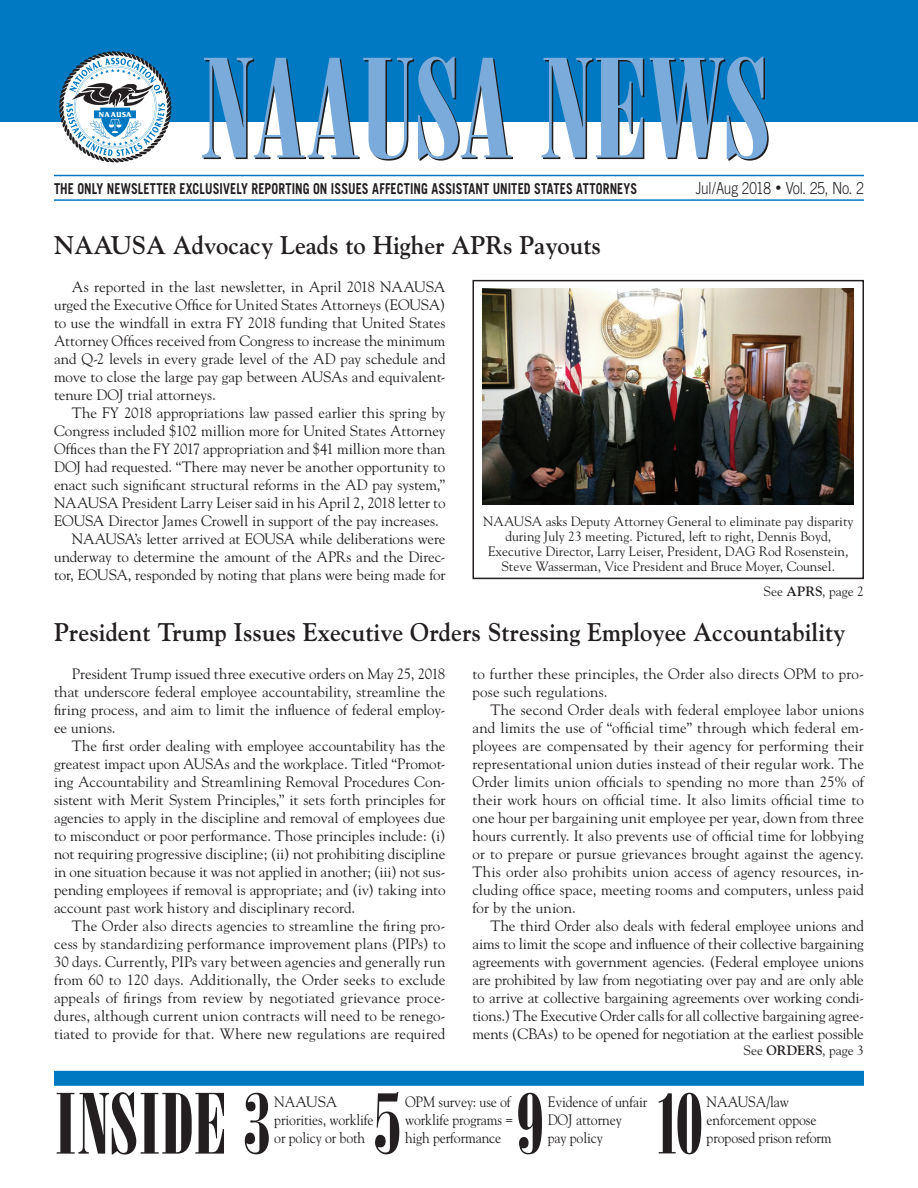
<style>
.page{position:relative;width:918px;height:1188px;background:#fff}
.page>*{position:absolute;margin:0;border:0;box-sizing:border-box;transform-origin:0 0}
.t1{font:84px "Bodoni Poster Compressed";color:#231f20}
.t2{font:700 25.5px "Goudy";color:#231f20;scale:.96 1}
.t3{font:300 16.5px "Trade Gothic";letter-spacing:-.025em;color:#231f20;scale:.82 1}
.t4{font:15px/18px "Goudy";letter-spacing:-.005em;color:#231f20;text-align:justify}
.t5{font:15px/18px "Goudy";letter-spacing:-.005em;color:#231f20;scale:.92 1}
.t6{font:700 15px "Trade Gothic";letter-spacing:.005em;color:#231f20;scale:.82 1}
.t7{font:13.5px/15px "Goudy";color:#231f20;text-align:center}
.t8{font:700 7.5px "Friz Quadrata";letter-spacing:.055em;color:#fff}
.s1{font-size:12px}
.s2{font-weight:700}
</style>
<div class="page">
<div style="left:54px;top:1071px;width:810px;height:15px;background:#0079c2"></div>
<hr style="left:54px;top:175px;width:810px;height:1px;background:#0079c2">
<hr style="left:54px;top:199px;width:810px;height:2px;background:#0079c2">
<div style="left:0;top:0;width:918px;height:122px;background:#0079c2"></div>
<svg style="left:202px;top:57px;width:311px;height:104px"></svg>
<svg style="left:542px;top:58px;width:102px;height:101px"></svg>
<svg style="left:650px;top:57px;width:119px;height:104px"></svg>
<svg style="left:59px;top:51px;width:113px;height:112px"></svg>
<div style="left:79px;top:108px;width:15px;height:11px;background:#fff"></div>
<div style="left:136px;top:108px;width:15px;height:11px;background:#fff"></div>
<img style="left:483px;top:288px;width:371px;height:216px">
<div style="left:472px;top:280px;width:392px;height:299px;border:2px solid #231f20"></div>
<p class="t8" style="left:99px;top:110px;width:34px">NAAUSA</p>
<p class="t6" style="left:54px;top:179px;width:713px">THE ONLY NEWSLETTER EXCLUSIVELY REPORTING ON ISSUES AFFECTING ASSISTANT UNITED STATES ATTORNEYS</p>
<p class="t3" style="left:696px;top:178px;width:207px">Jul/Aug 2018 <span class="s1">•</span> Vol. 25, No. 2</p>
<h2 class="t2" style="left:54px;top:229px;width:571px">NAAUSA Advocacy Leads to Higher APRs Payouts</h2>
<p class="t4" style="left:54px;top:277px;width:393px;text-indent:18px">As reported in the last newsletter, in April 2018 NAAUSA urged the Executive Office for United States Attorneys (EOUSA) to use the windfall in extra FY 2018 funding that United States Attorney Offices received from Congress to increase the minimum and Q-2 levels in every grade level of the AD pay schedule and move to close the large pay gap between AUSAs and equivalent&shy;tenure DOJ trial attorneys.</p>
<p class="t4" style="left:72px;top:403px;width:375px">The FY 2018 appropriations law passed earlier this spring by</p>
<p class="t4" style="left:54px;top:421px;width:393px">Congress included $102 million more for United States Attorney</p>
<p class="t4" style="left:54px;top:439px;width:393px">Offices than the FY 2017 appropriation and $41 million more than</p>
<p class="t4" style="left:54px;top:457px;width:393px">DOJ had requested. “There may never be another opportunity to</p>
<p class="t4" style="left:54px;top:475px;width:393px">enact such significant structural reforms in the AD pay system,”</p>
<p class="t4" style="left:54px;top:493px;width:393px">NAAUSA President Larry Leiser said in his April 2, 2018 letter to</p>
<p class="t4" style="left:54px;top:511px;width:386px">EOUSA Director James Crowell in support of the pay increases.</p>
<p class="t4" style="left:72px;top:529px;width:375px">NAAUSA’s letter arrived at EOUSA while deliberations were</p>
<p class="t4" style="left:54px;top:547px;width:393px">underway to determine the amount of the APRs and the Direc-</p>
<p class="t4" style="left:54px;top:565px;width:393px">tor, EOUSA, responded by noting that plans were being made for</p>
<h2 class="t2" style="left:54px;top:617px;width:826px">President Trump Issues Executive Orders Stressing Employee Accountability</h2>
<p class="t4" style="left:54px;top:664px;width:393px;text-indent:18px">President Trump issued three executive orders on May 25, 2018 that underscore federal employee accountability, streamline the firing process, and aim to limit the influence of federal employ&shy;ee unions.</p>
<p class="t4" style="left:54px;top:736px;width:393px;text-indent:18px">The first order dealing with employee accountability has the greatest impact upon AUSAs and the workplace. Titled “Promot&shy;ing Accountability and Streamlining Removal Procedures Con&shy;sistent with Merit System Principles,” it sets forth principles for agencies to apply in the discipline and removal of employees due to misconduct or poor performance. Those principles include: (i) not requiring progressive discipline; (ii) not prohibiting discipline in one situation because it was not applied in another; (iii) not sus&shy;pending employees if removal is appropriate; and (iv) taking into account past work history and disciplinary record.</p>
<p class="t4" style="left:54px;top:916px;width:393px;text-indent:18px">The Order also directs agencies to streamline the firing pro&shy;cess by standardizing performance improvement plans (PIPs) to 30 days. Currently, PIPs vary between agencies and generally run from 60 to 120 days. Additionally, the Order seeks to exclude appeals of firings from review by negotiated grievance proce&shy;dures, although current union contracts will need to be renego&shy;tiated to provide for that. Where new regulations are required</p>
<p class="t7" style="left:483px;top:513px;width:372px">NAAUSA asks Deputy Attorney General to eliminate pay disparity during July 23 meeting. Pictured, left to right, Dennis Boyd, Executive Director, Larry Leiser, President, DAG Rod Rosenstein, Steve Wasserman, Vice President and Bruce Moyer, Counsel.</p>
<p class="t7" style="left:763px;top:584px;width:102px">See <span class="s2">APRS</span>, page 2</p>
<p class="t4" style="left:472px;top:664px;width:393px">to further these principles, the Order also directs OPM to pro&shy;pose such regulations.</p>
<p class="t4" style="left:472px;top:700px;width:393px;text-indent:18px">The second Order deals with federal employee labor unions and limits the use of “official time” through which federal em&shy;ployees are compensated by their agency for performing their representational union duties instead of their regular work. The Order limits union officials to spending no more than 25% of their work hours on official time. It also limits official time to one hour per bargaining unit employee per year, down from three hours currently. It also prevents use of official time for lobbying or to prepare or pursue grievances brought against the agency.<br>This order also prohibits union access of agency resources, in&shy;cluding office space, meeting rooms and computers, unless paid for by the union.</p>
<p class="t4" style="left:472px;top:916px;width:393px;text-indent:18px">The third Order also deals with federal employee unions and aims to limit the scope and influence of their collective bargaining agreements with government agencies. (Federal employee unions are prohibited by law from negotiating over pay and are only able to arrive at collective bargaining agreements over working condi&shy;tions.) The Executive Order calls for all collective bargaining agree&shy;ments (CBAs) to be opened for negotiation at the earliest possible</p>
<p class="t7" style="left:743px;top:1043px;width:122px">See <span class="s2">ORDERS</span>, page 3</p>
<p class="t5" style="left:274px;top:1092px;width:109px">NAAUSA priorities, worklife or policy or both</p>
<h1 class="t1" style="left:374px;top:1075px;width:29px">5</h1>
<p class="t5" style="left:405px;top:1092px;width:120px">OPM survey: use of worklife programs = high performance</p>
<h1 class="t1" style="left:517px;top:1075px;width:29px">9</h1>
<p class="t5" style="left:548px;top:1092px;width:110px">Evidence of unfair<br>DOJ attorney<br>pay policy</p>
<h1 class="t1" style="left:653px;top:1075px;width:51px">10</h1>
<p class="t5" style="left:707px;top:1092px;width:137px">NAAUSA/law enforcement oppose proposed prison reform</p>
<h1 class="t1" style="left:54px;top:1075px;width:219px">INSIDE 3</h1>
</div>
